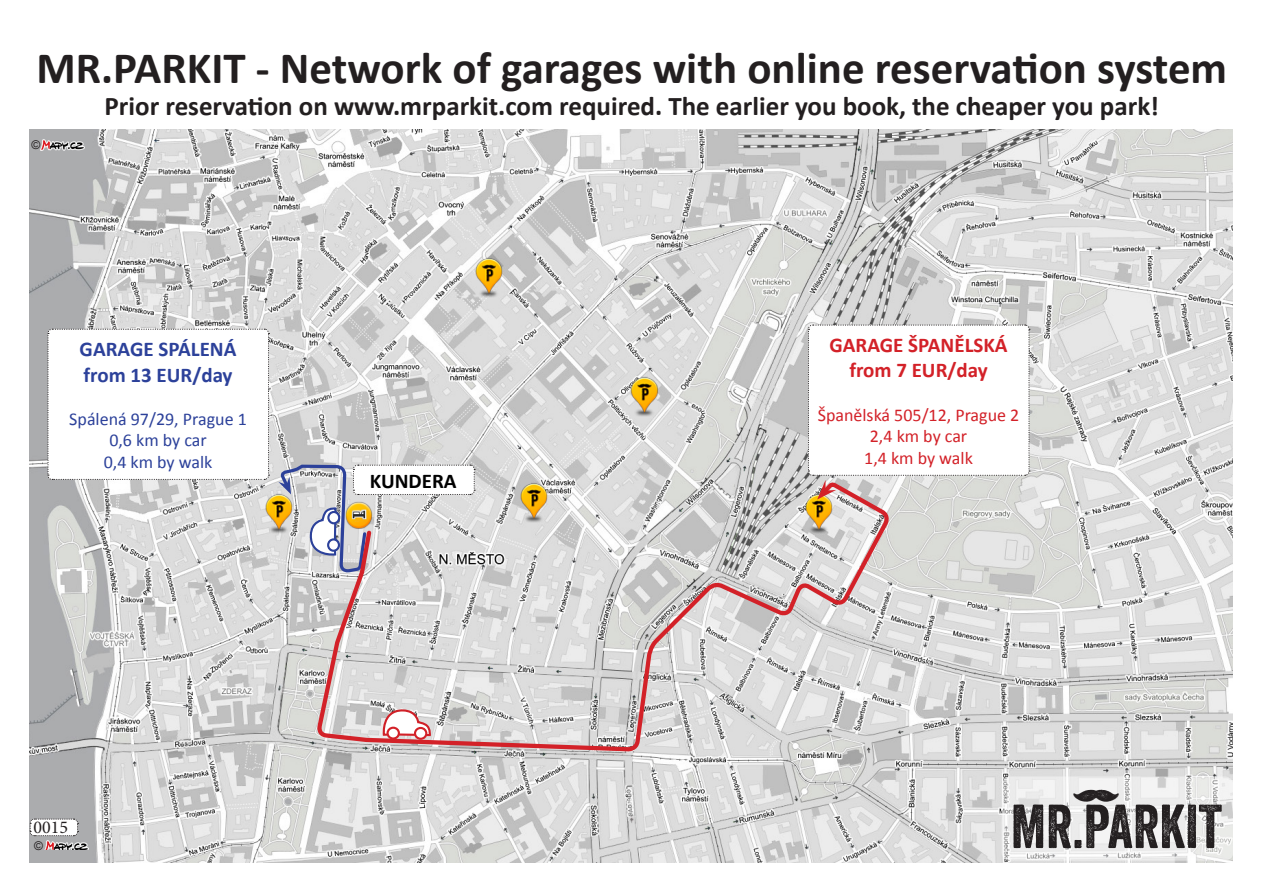
<style>
.page{position:relative;width:1263px;height:893px;background:#fff}
.page>*{position:absolute;margin:0;border:0;box-sizing:border-box;transform-origin:0 0}
.t1{font:60px "Veneer";color:#231f20}
.t2{font:49.05px "Veneer Extras";color:#231f20}
.t3{font:700 45px "Calibri";color:#231f20}
.t4{font:700 27px "Calibri";color:#231f20}
.t5{font:700 21px "Calibri";color:#d32128}
.t6{font:700 21px "Calibri";color:#2c419a}
.t7{font:700 21px "Calibri";color:#000}
.t8{font:18px "Calibri";color:#d32128}
.t9{font:18px "Calibri";color:#2c419a}
.t10{font:18px "Minion Pro";color:#231f20}
.t11{font:12px "Arial";color:#231f20}
</style>
<div class="page">
<img style="left:29px;top:129px;width:1204px;height:734px">
<img style="left:44px;top:840px;width:45px;height:9px">
<img style="left:40px;top:139px;width:45px;height:11px">
<svg style="left:1001px;top:776px;width:232px;height:85px;fill:#ececec"></svg>
<svg style="left:29px;top:818px;width:50px;height:19px"></svg>
<svg style="left:47px;top:328px;width:223px;height:153px"></svg>
<svg style="left:278px;top:310px;width:197px;height:303px"></svg>
<img style="left:257px;top:492px;width:42px;height:42px">
<img style="left:623px;top:374px;width:42px;height:42px">
<img style="left:467px;top:255px;width:42px;height:42px">
<svg style="left:315px;top:478px;width:576px;height:289px"></svg>
<svg style="left:807px;top:324px;width:223px;height:176px"></svg>
<p class="t3" style="left:36px;top:39px;width:1192px">MR.PARKIT - Network of garages with online reservation system</p>
<p class="t4" style="left:105px;top:89px;width:1056px">Prior reservation on www.mrparkit.com required. The earlier you book, the cheaper you park!</p>
<p class="t11" style="left:32px;top:137px;width:10px">©</p>
<p class="t6" style="left:80px;top:336px;width:158px">GARAGE SPÁLENÁ</p>
<p class="t6" style="left:84px;top:361px;width:151px">from 13 EUR/day</p>
<p class="t9" style="left:69px;top:407px;width:179px">Spálená 97/29, Prague 1</p>
<p class="t9" style="left:109px;top:429px;width:99px">0,6 km by car</p>
<p class="t9" style="left:104px;top:451px;width:110px">0,4 km by walk</p>
<p class="t7" style="left:370px;top:467px;width:88px">KUNDERA</p>
<p class="t10" style="left:34px;top:815px;width:36px">0015</p>
<p class="t11" style="left:34px;top:838px;width:10px">©</p>
<p class="t5" style="left:829px;top:332px;width:180px">GARAGE ŠPANĚLSKÁ</p>
<p class="t5" style="left:849px;top:357px;width:140px">from 7 EUR/day</p>
<p class="t8" style="left:818px;top:403px;width:203px">Španělská 505/12, Prague 2</p>
<p class="t8" style="left:870px;top:425px;width:99px">2,4 km by car</p>
<p class="t8" style="left:864px;top:446px;width:110px">1,4 km by walk</p>
<h2 class="t2" style="left:1071px;top:767px;width:52px">m</h2>
<h1 class="t1" style="left:1011px;top:790px;width:213px">MR.PARKIT</h1>
</div>
